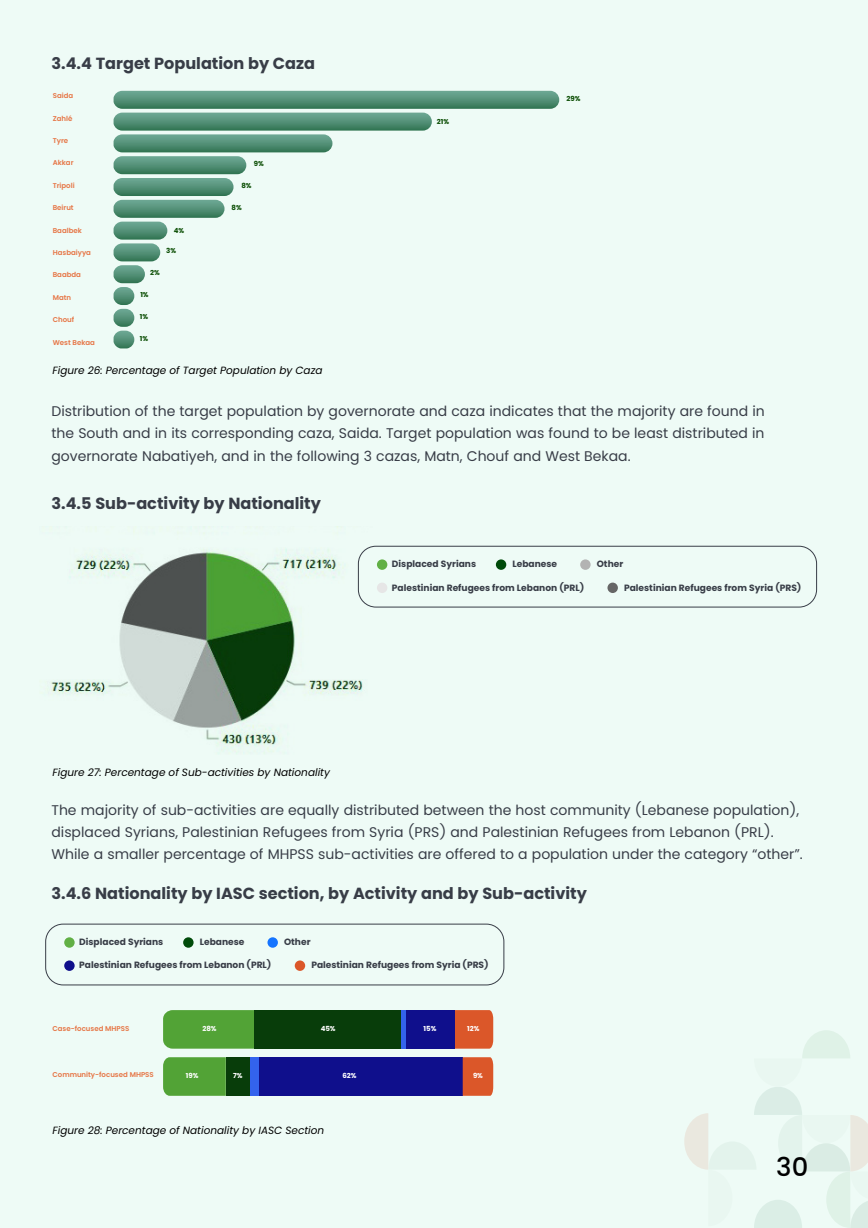
<style>
.page{position:relative;width:868px;height:1228px;background:#eefbf6}
.page>*{position:absolute;margin:0;border:0;box-sizing:border-box;transform-origin:0 0}
.t1{font:500 25.9px "Poppins";color:#000}
.t2{font:700 16.1px "Poppins";color:#383d47}
.t3{font:14px/22.4px "Poppins";color:#383d47}
.t4{font:italic 10.5px "Poppins";color:#000}
.t5{font:700 9.1px "Poppins";color:#383d47}
.t6{font:600 7px "Poppins";color:#e67545}
.t7{font:700 7px "Poppins";color:#0a4d03}
.t8{font:700 7px "Poppins";color:#fff}
</style>
<div class="page">
<svg style="left:684px;top:1030px;width:184px;height:198px"></svg>
<img style="left:47px;top:526px;width:324px;height:228px">
<svg style="left:114px;top:91px;width:445px;height:257px"></svg>
<div style="left:377px;top:559px;width:10px;height:11px;background:#61b045;border-radius:50%"></div>
<div style="left:377px;top:583px;width:10px;height:10px;background:#e6e6e6;border-radius:50%"></div>
<div style="left:496px;top:559px;width:10px;height:11px;background:#004b0a;border-radius:50%"></div>
<div style="left:607px;top:583px;width:11px;height:10px;background:#666;border-radius:50%"></div>
<div style="left:580px;top:559px;width:11px;height:11px;background:#b3b3b3;border-radius:50%"></div>
<div style="left:358px;top:546px;width:459px;height:61px;border:1px solid #383d47;border-radius:18px"></div>
<div style="left:64px;top:937px;width:11px;height:11px;background:#61b045;border-radius:50%"></div>
<div style="left:64px;top:960px;width:11px;height:11px;background:#0f0f8b;border-radius:50%"></div>
<div style="left:183px;top:937px;width:11px;height:11px;background:#004b0a;border-radius:50%"></div>
<div style="left:295px;top:960px;width:10px;height:11px;background:#db5729;border-radius:50%"></div>
<div style="left:267px;top:937px;width:11px;height:11px;background:#1574ff;border-radius:50%"></div>
<div style="left:46px;top:924px;width:458px;height:61px;border:1px solid #383d47;border-radius:18px"></div>
<svg style="left:455px;top:1010px;width:38px;height:38px"></svg>
<div style="left:163px;top:1010px;width:91px;height:38px;background:#52a336"></div>
<div style="left:254px;top:1010px;width:147px;height:38px;background:#083d0a"></div>
<div style="left:401px;top:1010px;width:5px;height:38px;background:#3363ed"></div>
<div style="left:406px;top:1010px;width:49px;height:38px;background:#0f0f8c"></div>
<svg style="left:163px;top:1057px;width:63px;height:39px;background:#55a53a"></svg>
<div style="left:226px;top:1057px;width:24px;height:39px;background:#083d0a"></div>
<div style="left:250px;top:1057px;width:9px;height:39px;background:#3363ed"></div>
<div style="left:259px;top:1057px;width:204px;height:39px;background:#0f0f8c"></div>
<svg style="left:463px;top:1057px;width:30px;height:39px"></svg>
<p class="t2" style="left:51px;top:54px;width:265px">3.4.4 Target Population by Caza</p>
<p class="t6" style="left:53px;top:92px;width:22px">Saida</p>
<p class="t6" style="left:53px;top:114px;width:21px">Zahlé</p>
<p class="t6" style="left:53px;top:136px;width:17px">Tyre</p>
<p class="t6" style="left:53px;top:159px;width:22px">Akkar</p>
<p class="t6" style="left:53px;top:181px;width:23px">Tripoli</p>
<p class="t6" style="left:53px;top:204px;width:22px">Beirut</p>
<p class="t6" style="left:53px;top:226px;width:31px">Baalbek</p>
<p class="t6" style="left:53px;top:248px;width:40px">Hasbaiyya</p>
<p class="t6" style="left:53px;top:271px;width:30px">Baabda</p>
<p class="t6" style="left:53px;top:293px;width:20px">Matn</p>
<p class="t6" style="left:53px;top:316px;width:23px">Chouf</p>
<p class="t6" style="left:53px;top:338px;width:44px">West Bekaa</p>
<p class="t4" style="left:52px;top:364px;width:272px">Figure 26: Percentage of Target Population by Caza</p>
<p class="t7" style="left:254px;top:160px;width:12px">9%</p>
<p class="t7" style="left:241px;top:182px;width:12px">8%</p>
<p class="t7" style="left:232px;top:203px;width:12px">8%</p>
<p class="t7" style="left:174px;top:226px;width:12px">4%</p>
<p class="t7" style="left:166px;top:247px;width:11px">3%</p>
<p class="t7" style="left:150px;top:269px;width:11px">2%</p>
<p class="t7" style="left:140px;top:290px;width:10px">1%</p>
<p class="t7" style="left:140px;top:312px;width:10px">1%</p>
<p class="t7" style="left:140px;top:334px;width:10px">1%</p>
<p class="t7" style="left:437px;top:118px;width:14px">21%</p>
<p class="t7" style="left:566px;top:94px;width:15px">29%</p>
<p class="t3" style="left:51px;top:400px;width:715px;text-align:justify">Distribution of the target population by governorate and caza indicates that the majority are found in the South and in its corresponding caza, Saida. Target population was found to be least distributed in governorate Nabatiyeh, and in the following 3 cazas, Matn, Chouf and West Bekaa.</p>
<p class="t2" style="left:51px;top:494px;width:271px">3.4.5 Sub-activity by Nationality</p>
<p class="t5" style="left:392px;top:559px;width:86px">Displaced Syrians</p>
<p class="t5" style="left:392px;top:582px;width:194px">Palestinian Refugees from Lebanon (PRL(</p>
<p class="t5" style="left:512px;top:559px;width:46px">Lebanese</p>
<p class="t5" style="left:597px;top:559px;width:28px">Other</p>
<p class="t5" style="left:624px;top:582px;width:179px">Palestinian Refugees from Syria (PRS(</p>
<p class="t4" style="left:52px;top:766px;width:279px">Figure 27: Percentage of Sub-activities by Nationality</p>
<p class="t3" style="left:51px;top:798px;width:753px">The majority of sub-activities are equally distributed between the host community (Lebanese population ,( displaced Syrians, Palestinian Refugees from Syria (PRS) and Palestinian Refugees from Lebanon (PRL .(<br>While a smaller percentage of MHPSS sub-activities are offered to a population under the category “other .“</p>
<p class="t2" style="left:51px;top:883px;width:537px">3.4.6 Nationality by IASC section, by Activity and by Sub-activity</p>
<p class="t5" style="left:79px;top:937px;width:86px">Displaced Syrians</p>
<p class="t5" style="left:79px;top:960px;width:194px">Palestinian Refugees from Lebanon (PRL(</p>
<p class="t5" style="left:200px;top:937px;width:46px">Lebanese</p>
<p class="t5" style="left:284px;top:937px;width:28px">Other</p>
<p class="t5" style="left:311px;top:960px;width:179px">Palestinian Refugees from Syria (PRS(</p>
<p class="t6" style="left:52px;top:1025px;width:78px">Case-focused MHPSS</p>
<p class="t6" style="left:52px;top:1070px;width:103px">Community-focused MHPSS</p>
<p class="t8" style="left:202px;top:1025px;width:16px">28%</p>
<p class="t8" style="left:186px;top:1072px;width:14px">19%</p>
<p class="t8" style="left:233px;top:1072px;width:11px">7%</p>
<p class="t8" style="left:321px;top:1025px;width:16px">45%</p>
<p class="t8" style="left:342px;top:1072px;width:16px">62%</p>
<p class="t8" style="left:424px;top:1025px;width:14px">15%</p>
<p class="t8" style="left:467px;top:1025px;width:14px">12%</p>
<p class="t8" style="left:473px;top:1072px;width:12px">9%</p>
<p class="t4" style="left:52px;top:1124px;width:273px">Figure 28: Percentage of Nationality by IASC Section</p>
<h1 class="t1" style="left:776px;top:1151px;width:33px">30</h1>
</div>
